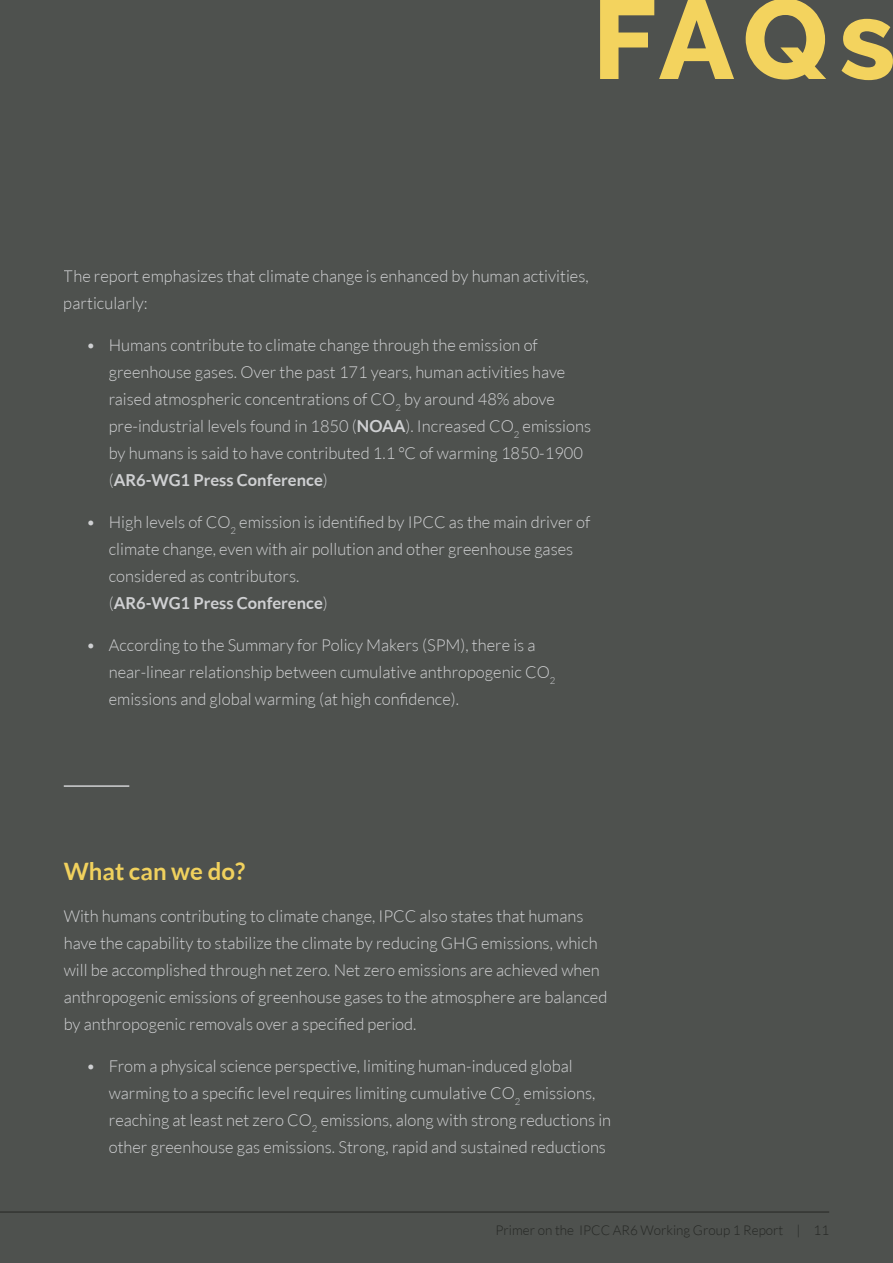
<style>
.page{position:relative;width:893px;height:1263px;background:#4e514e}
.page>*{position:absolute;margin:0;border:0;box-sizing:border-box;transform-origin:0 0}
.Header_-_Align_Cente{font:800 112.5px "Raleway";color:#f3d35e}
.t1{font:700 24px "Lato";color:#f3d35e}
.t2{font:300 16.5px/27px "Lato";color:#d1d2d4}
.t3{font:300 13.5px "Lato";color:#262825}
.s1{font-weight:700}
</style>
<div class="page">
<hr style="left:0;top:1212px;width:829px;height:1px;background:#262825">
<hr style="left:64px;top:785px;width:65px;height:2px;background:#d1d2d4">
<p class="Header_-_Align_Cente" style="left:592px;top:-25px;width:304px">FAQs</p>
<p class="t2" style="left:64px;top:263px;width:526px">The report emphasizes that climate change is enhanced by human activities, particularly:</p>
<p class="t2" style="left:109px;top:332px;width:484px;text-indent:-22px">• Humans contribute to climate change through the emission of greenhouse gases. Over the past 171 years, human activities have raised atmospheric concentrations of CO<sub>2</sub> by around 48% above pre-industrial levels found in 1850 (<span class="s1">NOAA</span>). Increased CO<sub>2</sub> emissions by humans is said to have contributed 1.1 °C of warming 1850-1900 (<span class="s1">AR6-WG1 Press Conference</span>)</p>
<p class="t2" style="left:109px;top:509px;width:483px;text-indent:-22px">• High levels of CO<sub>2</sub> emission is identified by IPCC as the main driver of climate change, even with air pollution and other greenhouse gases considered as contributors.<br>(<span class="s1">AR6-WG1 Press Conference</span>)</p>
<p class="t2" style="left:109px;top:632px;width:448px;text-indent:-22px">• According to the Summary for Policy Makers (SPM), there is a near-linear relationship between cumulative anthropogenic CO<sub>2 </sub>emissions and global warming (at high confidence).</p>
<h2 class="t1" style="left:64px;top:857px;width:183px">What can we do?</h2>
<p class="t2" style="left:64px;top:903px;width:545px">With humans contributing to climate change, IPCC also states that humans have the capability to stabilize the climate by reducing GHG emissions, which will be accomplished through net zero. Net zero emissions are achieved when anthropogenic emissions of greenhouse gases to the atmosphere are balanced by anthropogenic removals over a specified period.</p>
<p class="t2" style="left:109px;top:1053px;width:504px;text-indent:-22px">• From a physical science perspective, limiting human-induced global warming to a specific level requires limiting cumulative CO<sub>2</sub> emissions, reaching at least net zero CO<sub>2</sub> emissions, along with strong reductions in other greenhouse gas emissions. Strong, rapid and sustained reductions</p>
<p class="t3" style="left:496px;top:1222px;width:335px">Primer on the IPCC AR6 Working Group 1 Report | 11</p>
</div>
